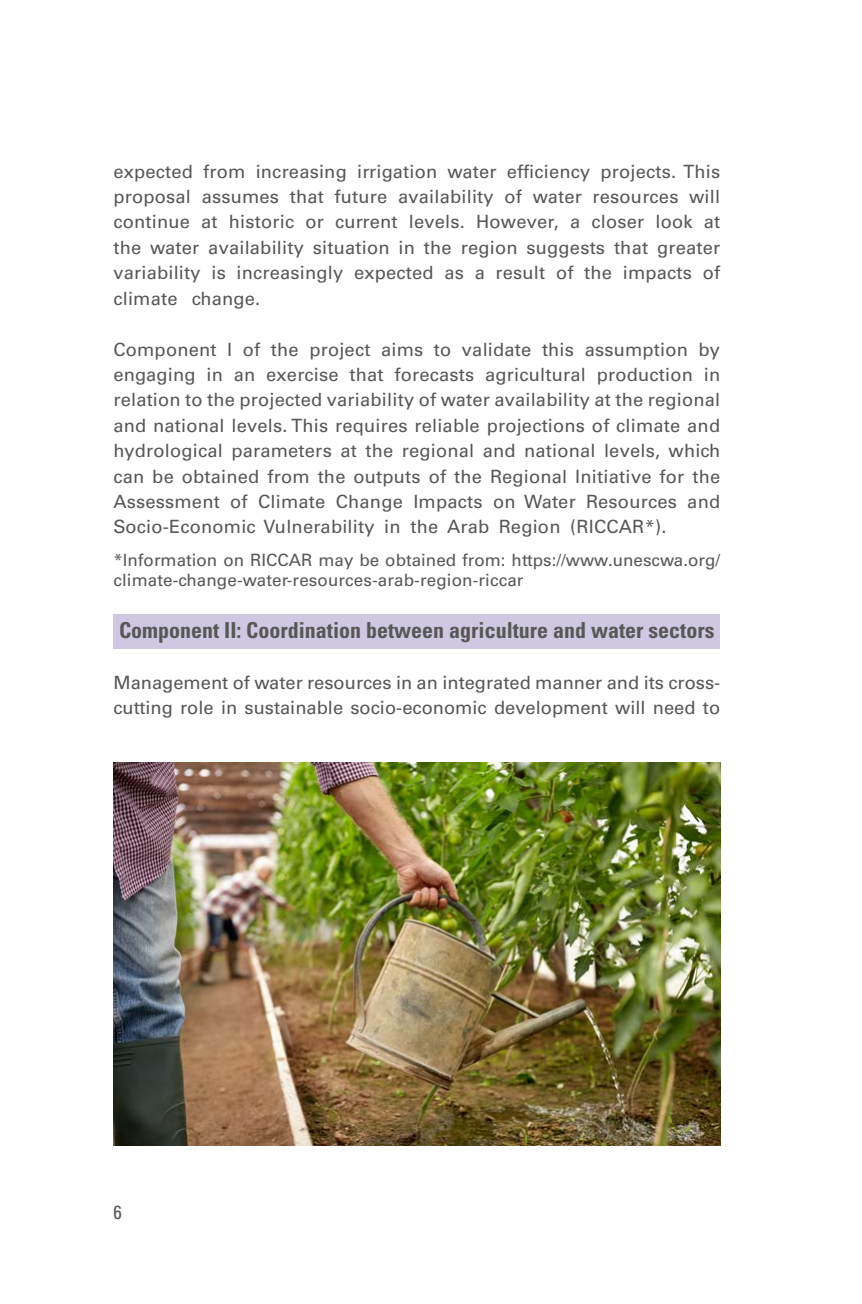
<style>
.page{position:relative;width:862px;height:1304px;background:#fff}
.page>*{position:absolute;margin:0;border:0;box-sizing:border-box;transform-origin:0 0}
.t1{font:700 condensed 22px "Univers";color:#575756}
.t2{font:condensed 19px "Univers";color:#575756}
.t3{font:18.2px/25.4px "Univers LT Std";letter-spacing:.01em;color:#575756}
.t4{font:17px/20px "Univers LT Std";color:#575756}
</style>
<div class="page">
<div style="left:113px;top:614px;width:607px;height:34px;background:#cfc8e3"></div>
<img style="left:113px;top:763px;width:607px;height:382px">
<p class="t3" style="left:113px;top:159px;width:81px">expected</p>
<p class="t3" style="left:203px;top:159px;width:44px">from</p>
<p class="t3" style="left:256px;top:159px;width:93px">increasing</p>
<p class="t3" style="left:357px;top:159px;width:82px">irrigation</p>
<p class="t3" style="left:447px;top:159px;width:51px">water</p>
<p class="t3" style="left:507px;top:159px;width:85px">efficiency</p>
<p class="t3" style="left:600px;top:159px;width:121px">projects. This</p>
<p class="t3" style="left:113px;top:184px;width:79px">proposal</p>
<p class="t3" style="left:202px;top:184px;width:79px">assumes</p>
<p class="t3" style="left:290px;top:184px;width:36px">that</p>
<p class="t3" style="left:335px;top:184px;width:54px">future</p>
<p class="t3" style="left:398px;top:184px;width:97px">availability</p>
<p class="t3" style="left:504px;top:184px;width:19px">of</p>
<p class="t3" style="left:533px;top:184px;width:51px">water</p>
<p class="t3" style="left:592px;top:184px;width:87px">resources</p>
<p class="t3" style="left:689px;top:184px;width:33px">will</p>
<p class="t3" style="left:113px;top:209px;width:78px">continue</p>
<p class="t3" style="left:201px;top:209px;width:18px">at</p>
<p class="t3" style="left:229px;top:209px;width:67px">historic</p>
<p class="t3" style="left:305px;top:209px;width:20px">or</p>
<p class="t3" style="left:335px;top:209px;width:64px">current</p>
<p class="t3" style="left:409px;top:209px;width:58px">levels.</p>
<p class="t3" style="left:476px;top:209px;width:84px">However,</p>
<p class="t3" style="left:570px;top:209px;width:12px">a</p>
<p class="t3" style="left:591px;top:209px;width:54px">closer</p>
<p class="t3" style="left:655px;top:209px;width:39px">look</p>
<p class="t3" style="left:704px;top:209px;width:18px">at</p>
<p class="t3" style="left:113px;top:235px;width:29px">the</p>
<p class="t3" style="left:150px;top:235px;width:51px">water</p>
<p class="t3" style="left:208px;top:235px;width:97px">availability</p>
<p class="t3" style="left:313px;top:235px;width:78px">situation</p>
<p class="t3" style="left:398px;top:235px;width:18px">in</p>
<p class="t3" style="left:424px;top:235px;width:29px">the</p>
<p class="t3" style="left:461px;top:235px;width:58px">region</p>
<p class="t3" style="left:526px;top:235px;width:80px">suggests</p>
<p class="t3" style="left:614px;top:235px;width:36px">that</p>
<p class="t3" style="left:657px;top:235px;width:65px">greater</p>
<p class="t3" style="left:192px;top:260px;width:70px;text-indent:-79px">variability change.</p>
<p class="t3" style="left:237px;top:260px;width:108px">increasingly</p>
<p class="t3" style="left:211px;top:260px;width:16px">is</p>
<p class="t3" style="left:113px;top:286px;width:66px">climate</p>
<p class="t3" style="left:354px;top:260px;width:81px">expected</p>
<p class="t3" style="left:444px;top:260px;width:21px">as</p>
<p class="t3" style="left:475px;top:260px;width:12px">a</p>
<p class="t3" style="left:495px;top:260px;width:51px">result</p>
<p class="t3" style="left:556px;top:260px;width:19px">of</p>
<p class="t3" style="left:584px;top:260px;width:29px">the</p>
<p class="t3" style="left:623px;top:260px;width:71px">impacts</p>
<p class="t3" style="left:703px;top:260px;width:19px">of</p>
<p class="t3" style="left:113px;top:337px;width:105px">Component</p>
<p class="t3" style="left:227px;top:337px;width:7px">I</p>
<p class="t3" style="left:243px;top:337px;width:19px">of</p>
<p class="t3" style="left:271px;top:337px;width:29px">the</p>
<p class="t3" style="left:309px;top:337px;width:63px">project</p>
<p class="t3" style="left:381px;top:337px;width:44px">aims</p>
<p class="t3" style="left:434px;top:337px;width:19px">to</p>
<p class="t3" style="left:462px;top:337px;width:71px">validate</p>
<p class="t3" style="left:542px;top:337px;width:34px">this</p>
<p class="t3" style="left:585px;top:337px;width:105px">assumption</p>
<p class="t3" style="left:698px;top:337px;width:23px">by</p>
<p class="t3" style="left:394px;top:362px;width:81px">forecasts</p>
<p class="t3" style="left:350px;top:362px;width:36px">that</p>
<p class="t3" style="left:485px;top:362px;width:102px">agricultural</p>
<p class="t3" style="left:597px;top:362px;width:98px">production</p>
<p class="t3" style="left:113px;top:362px;width:84px">engaging</p>
<p class="t3" style="left:113px;top:387px;width:608px">relation to the projected variability of water availability at the regional</p>
<p class="t3" style="left:113px;top:413px;width:608px">and national levels. This requires reliable projections of climate and</p>
<p class="t3" style="left:668px;top:438px;width:53px">which</p>
<p class="t3" style="left:206px;top:362px;width:18px">in</p>
<p class="t3" style="left:266px;top:362px;width:74px">exercise</p>
<p class="t3" style="left:704px;top:362px;width:18px">in</p>
<p class="t3" style="left:234px;top:362px;width:23px">an</p>
<p class="t3" style="left:113px;top:438px;width:111px">hydrological</p>
<p class="t3" style="left:113px;top:464px;width:608px">can be obtained from the outputs of the Regional Initiative for the</p>
<p class="t3" style="left:687px;top:489px;width:34px">and</p>
<p class="t3" style="left:365px;top:438px;width:29px">the</p>
<p class="t3" style="left:402px;top:438px;width:74px">regional</p>
<p class="t3" style="left:483px;top:438px;width:34px">and</p>
<p class="t3" style="left:524px;top:438px;width:73px">national</p>
<p class="t3" style="left:604px;top:438px;width:58px">levels,</p>
<p class="t3" style="left:231px;top:438px;width:102px">parameters</p>
<p class="t3" style="left:340px;top:438px;width:18px">at</p>
<p class="t3" style="left:230px;top:489px;width:19px">of</p>
<p class="t3" style="left:258px;top:489px;width:69px">Climate</p>
<p class="t3" style="left:336px;top:489px;width:69px">Change</p>
<p class="t3" style="left:113px;top:489px;width:108px">Assessment</p>
<p class="t3" style="left:413px;top:489px;width:71px">Impacts</p>
<p class="t3" style="left:524px;top:489px;width:53px">Water</p>
<p class="t3" style="left:586px;top:489px;width:92px">Resources</p>
<p class="t3" style="left:493px;top:489px;width:24px">on</p>
<p class="t3" style="left:570px;top:514px;width:98px">(RICCAR .(*</p>
<p class="t3" style="left:113px;top:514px;width:263px">Socio-Economic Vulnerability</p>
<p class="t4" style="left:113px;top:550px;width:608px">*Information on RICCAR may be obtained from: https://www.unescwa.org/ climate-change-water-resources-arab-region-riccar</p>
<p class="t1" style="left:119px;top:616px;width:597px">Component :I I Coordination between agriculture and water sectors</p>
<p class="t3" style="left:447px;top:514px;width:44px">Arab</p>
<p class="t3" style="left:499px;top:514px;width:63px">Region</p>
<p class="t3" style="left:410px;top:514px;width:29px">the</p>
<p class="t3" style="left:384px;top:514px;width:18px">in</p>
<p class="t3" style="left:113px;top:670px;width:608px">Management of water resources in an integrated manner and its cross-</p>
<p class="t3" style="left:113px;top:695px;width:608px">cutting role in sustainable socio-economic development will need to</p>
<p class="t2" style="left:113px;top:1200px;width:10px">6</p>
</div>
